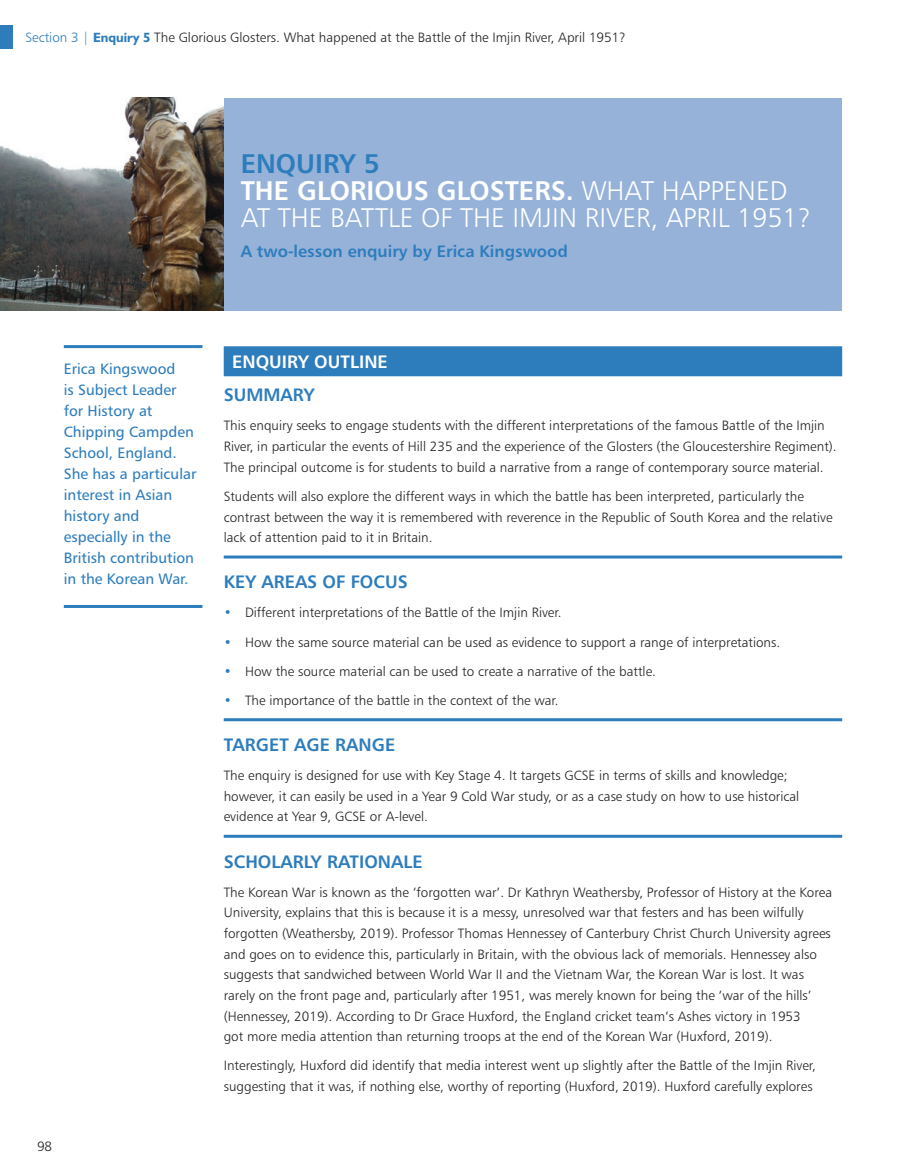
<style>
.page{position:relative;width:906px;height:1174px;background:#fff}
.page>*{position:absolute;margin:0;border:0;box-sizing:border-box;transform-origin:0 0}
.main_heading{font:27px/27px "Humanist 777 BT Light B";color:#fff}
.ruled_sub_head{font:18px "Humanist 777 BT Bold B";color:#2d7dbd}
.Boxed_heading{font:18px "Humanist 777 BT Bold B";color:#fff}
.sub_head{font:18px "Humanist 777 BT Bold B";color:#2d7dbd}
.Title_sub{font:16.5px "Humanist 777 BT Bold B";color:#2d7dbd}
.Ruled_biog{font:15px/21px "Humanist 777 BT Roman B";color:#2d7dbd}
.Text{font:13.5px/20.7px "Humanist 777 BT Light B";color:#231f20}
.s1{color:#2d7dbd}
.s2{font-family:"Humanist 521 BT";font-weight:700;color:#2d7dbd}
.s3{font-family:"Humanist 777 BT Bold B";color:#2d7dbd}
.s4{font-family:"Humanist 777 BT Bold B"}
</style>
<div class="page">
<div style="left:0;top:26px;width:13px;height:23px;background:#2d7dbd"></div>
<div style="left:224px;top:346px;width:618px;height:30px;background:#2d7dbd"></div>
<hr style="left:224px;top:555px;width:618px;height:3px;background:#2d7dbd">
<hr style="left:224px;top:718px;width:618px;height:3px;background:#2d7dbd">
<hr style="left:224px;top:834px;width:618px;height:3px;background:#2d7dbd">
<div style="left:224px;top:98px;width:618px;height:212px;background:#96b2d9"></div>
<hr style="left:64px;top:345px;width:138px;height:3px;background:#2d7dbd">
<hr style="left:64px;top:605px;width:138px;height:3px;background:#2d7dbd">
<img style="left:0;top:98px;width:224px;height:212px">
<p class="Text" style="left:26px;top:27px;width:602px"><span class="s1">Section 3 |</span> <span class="s2">Enquiry 5</span> The Glorious Glosters. What happened at the Battle of the Imjin River, April 1951?</p>
<p class="main_heading" style="left:241px;top:150px;width:572px"><span class="s3">ENQUIRY 5<br></span><span class="s4">THE GLORIOUS GLOSTERS.</span> WHAT HAPPENED<br>AT THE BATTLE OF THE IMJIN RIVER, APRIL 1951?</p>
<p class="Title_sub" style="left:241px;top:240px;width:329px">A two-lesson enquiry by Erica Kingswood</p>
<p class="Ruled_biog" style="left:64px;top:357px;width:134px">Erica Kingswood<br>is Subject Leader for History at<br>Chipping Campden<br>School, England.<br>She has a particular interest in Asian history and especially in the<br>British contribution in the Korean War.</p>
<p class="Text" style="left:37px;top:1136px;width:17px">98</p>
<p class="Boxed_heading" style="left:232px;top:350px;width:157px">ENQUIRY OUTLINE</p>
<p class="sub_head" style="left:224px;top:384px;width:92px">SUMMARY</p>
<p class="Text" style="left:224px;top:415px;width:614px">This enquiry seeks to engage students with the different interpretations of the famous Battle of the Imjin<br>River, in particular the events of Hill 235 and the experience of the Glosters (the Gloucestershire Regiment).<br>The principal outcome is for students to build a narrative from a range of contemporary source material.</p>
<p class="Text" style="left:224px;top:485px;width:610px">Students will also explore the different ways in which the battle has been interpreted, particularly the contrast between the way it is remembered with reverence in the Republic of South Korea and the relative lack of attention paid to it in Britain.</p>
<p class="ruled_sub_head" style="left:224px;top:570px;width:186px">KEY AREAS OF FOCUS</p>
<p class="Text" style="left:224px;top:602px;width:339px"><span class="s1">•</span> Different interpretations of the Battle of the Imjin River.</p>
<p class="Text" style="left:224px;top:631px;width:558px"><span class="s1">•</span> How the same source material can be used as evidence to support a range of interpretations.</p>
<p class="Text" style="left:224px;top:660px;width:434px"><span class="s1">•</span> How the source material can be used to create a narrative of the battle.</p>
<p class="Text" style="left:224px;top:689px;width:336px"><span class="s1">•</span> The importance of the battle in the context of the war.</p>
<p class="ruled_sub_head" style="left:224px;top:733px;width:173px">TARGET AGE RANGE</p>
<p class="Text" style="left:224px;top:765px;width:577px">The enquiry is designed for use with Key Stage 4. It targets GCSE in terms of skills and knowledge; however, it can easily be used in a Year 9 Cold War study, or as a case study on how to use historical evidence at Year 9, GCSE or A-level.</p>
<p class="ruled_sub_head" style="left:224px;top:850px;width:200px">SCHOLARLY RATIONALE</p>
<p class="Text" style="left:224px;top:881px;width:610px">The Korean War is known as the ‘forgotten war’. Dr Kathryn Weathersby, Professor of History at the Korea University, explains that this is because it is a messy, unresolved war that festers and has been wilfully forgotten (Weathersby, 2019). Professor Thomas Hennessey of Canterbury Christ Church University agrees and goes on to evidence this, particularly in Britain, with the obvious lack of memorials. Hennessey also suggests that sandwiched between World War II and the Vietnam War, the Korean War is lost. It was rarely on the front page and, particularly after 1951, was merely known for being the ‘war of the hills’ (Hennessey, 2019). According to Dr Grace Huxford, the England cricket team’s Ashes victory in 1953<br>got more media attention than returning troops at the end of the Korean War (Huxford, 2019).</p>
<p class="Text" style="left:224px;top:1055px;width:594px">Interestingly, Huxford did identify that media interest went up slightly after the Battle of the Imjin River, suggesting that it was, if nothing else, worthy of reporting (Huxford, 2019). Huxford carefully explores</p>
</div>
